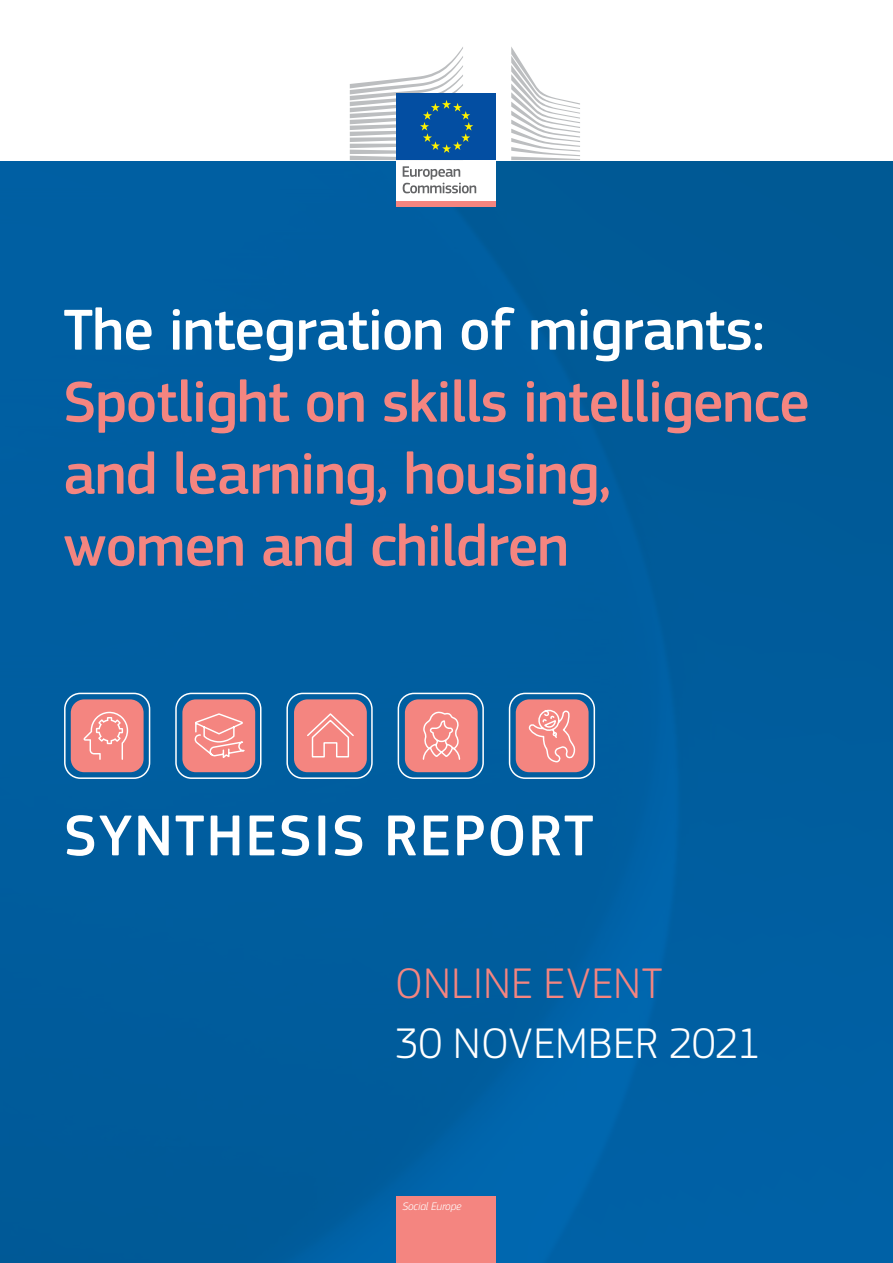
<style>
.page{position:relative;width:893px;height:1263px;background:#fff}
.page>*{position:absolute;margin:0;border:0;box-sizing:border-box;transform-origin:0 0}
.t1{font:500 60px/72px "EC Square Sans Pro";letter-spacing:-.015em;color:#f48580}
.t2{font:500 60px "EC Square Sans Pro";letter-spacing:.03em;color:#fff}
.Body{font:300 44.55px "EC Square Sans Pro";letter-spacing:.01em;color:#fff}
.Body-2{font:300 44.55px "EC Square Sans Pro";letter-spacing:.015em;color:#f48580}
.t3{font:italic 300 11.4px "EC Square Sans Pro";letter-spacing:-.01em;color:#fff}
.s1{color:#fff}
</style>
<div class="page">
<div style="left:0;top:160px;width:893px;height:1103px;background:#005c9c"></div>
<img style="left:0;top:160px;width:805px;height:1103px">
<div style="left:397px;top:158px;width:99px;height:43px;background:#fff"></div>
<svg style="left:511px;top:47px;width:69px;height:113px"></svg>
<div style="left:397px;top:94px;width:99px;height:66px;background:#034ea2"></div>
<svg style="left:350px;top:47px;width:123px;height:113px"></svg>
<svg style="left:403px;top:166px;width:73px;height:27px"></svg>
<div style="left:397px;top:201px;width:99px;height:6px;background:#f48580"></div>
<div style="left:397px;top:1196px;width:99px;height:67px;background:#f48580"></div>
<div style="left:71px;top:699px;width:73px;height:73px;background:#f48580;border-radius:13px"></div>
<div style="left:182px;top:699px;width:73px;height:73px;background:#f48580;border-radius:13px"></div>
<div style="left:294px;top:699px;width:73px;height:73px;background:#f48580;border-radius:13px"></div>
<div style="left:405px;top:699px;width:73px;height:73px;background:#f48580;border-radius:13px"></div>
<div style="left:516px;top:699px;width:73px;height:73px;background:#f48580;border-radius:13px"></div>
<svg style="left:194px;top:713px;width:51px;height:45px"></svg>
<svg style="left:307px;top:707px;width:269px;height:56px"></svg>
<div style="left:64px;top:693px;width:86px;height:86px;border:2px solid #fff;border-radius:16px"></div>
<div style="left:175px;top:693px;width:86px;height:86px;border:2px solid #fff;border-radius:16px"></div>
<div style="left:286px;top:693px;width:87px;height:86px;border:2px solid #fff;border-radius:16px"></div>
<div style="left:509px;top:693px;width:86px;height:86px;border:2px solid #fff;border-radius:16px"></div>
<div style="left:398px;top:693px;width:86px;height:86px;border:2px solid #fff;border-radius:16px"></div>
<svg style="left:83px;top:711px;width:45px;height:49px"></svg>
<p class="t1" style="left:63px;top:295px;width:748px"><span class="s1">The integration of migrants:<br></span>Spotlight on skills intelligence and learning, housing,<br>women and children</p>
<p class="t2" style="left:64px;top:800px;width:531px">SYNTHESIS REPORT</p>
<p class="Body-2" style="left:395px;top:957px;width:269px">ONLINE EVENT</p>
<p class="Body" style="left:395px;top:1017px;width:368px">30 NOVEMBER 2021</p>
<p class="t3" style="left:402px;top:1199px;width:61px">Social Europe</p>
</div>
